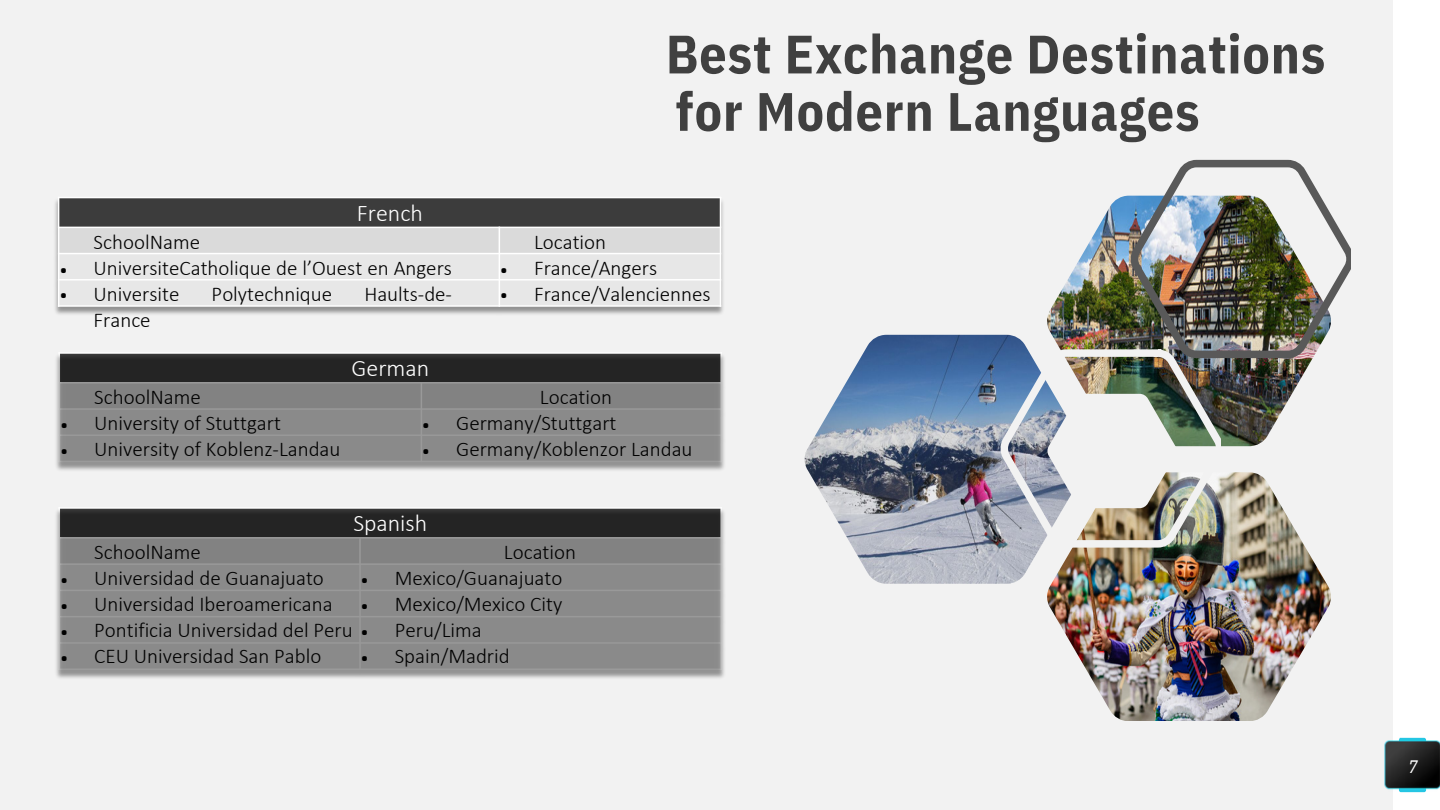
<style>
.page{position:relative;width:1440px;height:810px;background:#f2f2f2}
.page>*{position:absolute;margin:0;border:0;box-sizing:border-box;transform-origin:0 0}
.t1{font:700 54px/57.3px "IBM Plex Sans Cond";letter-spacing:.015em;color:#404040}
.t2{font:300 24px "Calibri";color:#fff}
.t3{font:300 21px/25.8px "Calibri";color:#000}
.t4{font:21px/25.8px "IBM Plex Sans Cond";color:#000}
.t5{font:italic 18px "IBM Plex Sans Cond";color:#fff}
.s1{font-family:"IBM Plex Sans Cond";font-weight:400}
</style>
<div class="page">
<div style="left:1393px;top:0;width:42px;height:810px;background:#fff"></div>
<div style="left:1435px;top:0;width:5px;height:810px;background:#fff"></div>
<img style="left:805px;top:335px;width:233px;height:248px">
<img style="left:1047px;top:551px;width:284px;height:170px">
<img style="left:1384px;top:737px;width:56px;height:56px">
<img style="left:996px;top:159px;width:355px;height:392px">
<img style="left:56px;top:352px;width:669px;height:118px">
<img style="left:56px;top:507px;width:669px;height:171px">
<img style="left:55px;top:200px;width:668px;height:115px">
<div style="left:59px;top:198px;width:662px;height:29px;background:#3c3c3c"></div>
<div style="left:59px;top:227px;width:440px;height:27px;background:#dadada"></div>
<div style="left:499px;top:227px;width:222px;height:27px;background:#dadada"></div>
<div style="left:59px;top:254px;width:440px;height:26px;background:#e7e7e7"></div>
<div style="left:499px;top:254px;width:222px;height:26px;background:#e7e7e7"></div>
<div style="left:59px;top:280px;width:440px;height:26px;background:#e7e7e7"></div>
<div style="left:499px;top:280px;width:222px;height:26px;background:#e7e7e7"></div>
<hr style="left:499px;top:227px;width:1px;height:80px;background:#fff">
<hr style="left:58px;top:227px;width:663px;height:1px;background:#fff">
<hr style="left:58px;top:253px;width:663px;height:1px;background:#fff">
<hr style="left:58px;top:279px;width:663px;height:2px;background:#fff">
<hr style="left:58px;top:197px;width:1px;height:110px;background:#fff">
<hr style="left:720px;top:197px;width:1px;height:110px;background:#fff">
<hr style="left:58px;top:197px;width:663px;height:1px;background:#fff">
<hr style="left:58px;top:305px;width:663px;height:2px;background:#fff">
<p class="t4" style="left:60px;top:256px;width:9px">• •</p>
<p class="t4" style="left:60px;top:411px;width:9px">• •</p>
<p class="t2" style="left:357px;top:203px;width:68px">French</p>
<p class="t3" style="left:94px;top:231px;width:108px">SchoolName</p>
<p class="t3" style="left:94px;top:257px;width:360px">UniversiteCatholique de l’Ouest en Angers<br>Universite</p>
<p class="t3" style="left:212px;top:283px;width:122px">Polytechnique</p>
<p class="t3" style="left:364px;top:283px;width:89px">Haults-de-</p>
<p class="t3" style="left:94px;top:308px;width:59px">France</p>
<p class="t2" style="left:352px;top:358px;width:79px">German</p>
<p class="t1" style="left:666px;top:25px;width:661px">Best Exchange Destinations for Modern Languages</p>
<p class="t4" style="left:500px;top:256px;width:9px">• •</p>
<p class="t3" style="left:534px;top:231px;width:74px">Location</p>
<p class="t3" style="left:534px;top:257px;width:178px">France/Angers<br>France/Valenciennes</p>
<p class="t3" style="left:94px;top:386px;width:108px">SchoolName</p>
<p class="t3" style="left:94px;top:412px;width:248px">University of Stuttgart<br>University of Koblenz-Landau</p>
<p class="t4" style="left:422px;top:411px;width:9px">• •</p>
<p class="t2" style="left:353px;top:513px;width:75px">Spanish</p>
<p class="t3" style="left:540px;top:386px;width:74px">Location</p>
<p class="t3" style="left:456px;top:412px;width:238px">Germany/Stuttgart<br>Germany/Koblenzor Landau</p>
<p class="t3" style="left:94px;top:541px;width:108px">SchoolName</p>
<p class="t3" style="left:94px;top:567px;width:276px">Universidad de Guanajuato<br>Universidad Iberoamericana<br>Pontificia Universidad del Peru <span class="s1">•<br></span>CEU Universidad San Pablo</p>
<p class="t4" style="left:60px;top:566px;width:9px;text-align:justify">• • • •</p>
<p class="t4" style="left:361px;top:566px;width:9px">• •</p>
<p class="t4" style="left:361px;top:644px;width:9px">•</p>
<p class="t3" style="left:504px;top:541px;width:74px">Location</p>
<p class="t3" style="left:395px;top:567px;width:169px">Mexico/Guanajuato<br>Mexico/Mexico City<br>Peru/Lima<br>Spain/Madrid</p>
<p class="t5" style="left:1408px;top:754px;width:11px">7</p>
</div>
